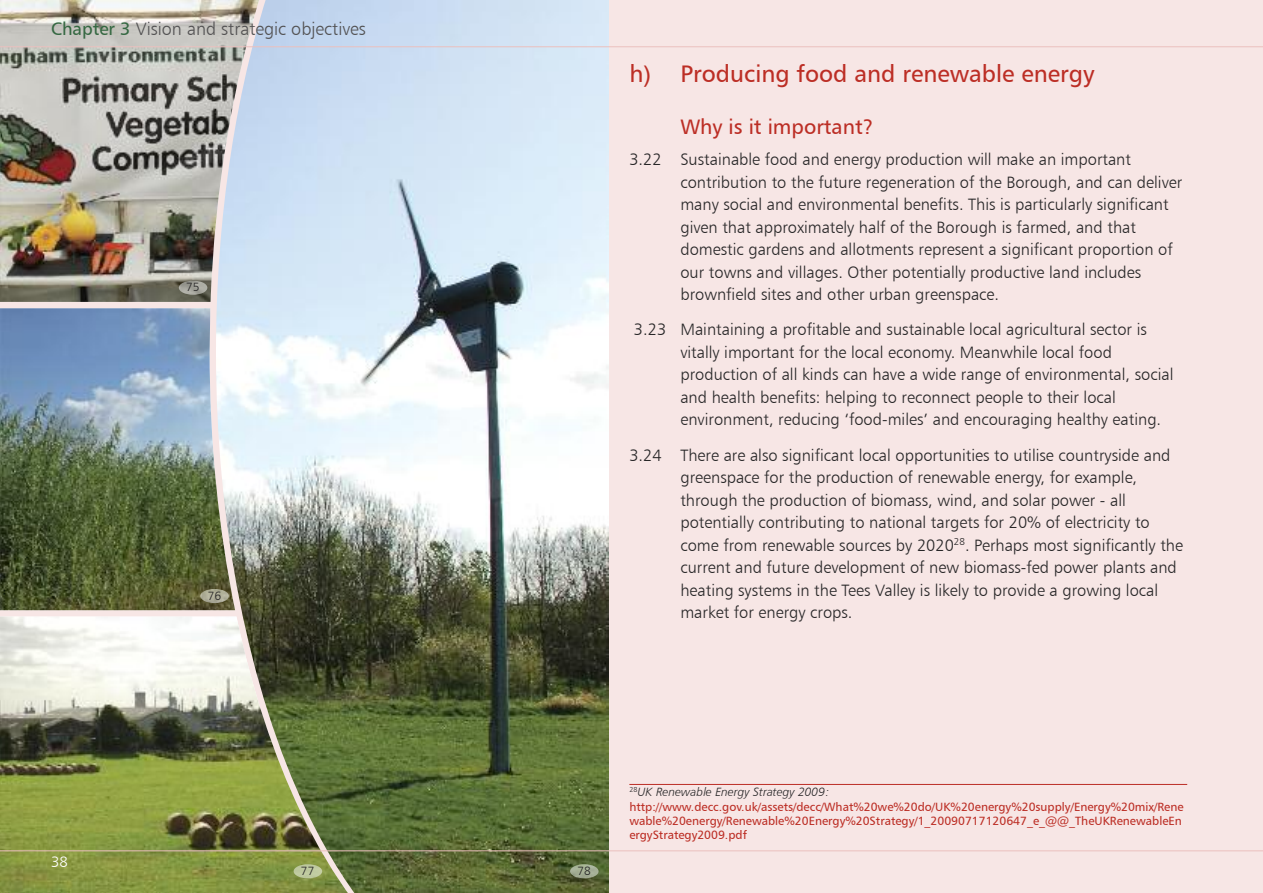
<style>
.page{position:relative;width:1263px;height:893px;background:#f7e6e5}
.page>*{position:absolute;margin:0;border:0;box-sizing:border-box;transform-origin:0 0}
.t1{font:24px "Humanist 777 BT Roman B";color:#bc2e25}
.t2{font:21px "Humanist 777 BT Roman B";color:#bc2e25}
.t3{font:18px "Humanist 777 BT Light B";color:#525152}
.t4{font:16.5px/22.5px "Humanist 777 BT Light B";color:#272627}
.t5{font:15px "Humanist 777 BT Light B";color:#fff}
.t6{font:12px/14.4px "Humanist 777 BT Roman B";color:#bc2e25}
.t7{font:12px "Humanist 777 BT Light Italic B";color:#272627}
.t8{font:12px "Humanist 777 BT Light B";color:#272627}
.s1{font-family:"Humanist 777 BT Roman B";color:#356842}
</style>
<div class="page">
<img style="left:378px;top:0;width:230px;height:893px">
<svg style="left:0;top:0;width:378px;height:617px"></svg>
<svg style="left:260px;top:0;width:32px;height:302px;fill:#c7dbf3"></svg>
<img style="left:0;top:0;width:260px;height:302px">
<img style="left:0;top:308px;width:235px;height:302px">
<svg style="left:348px;top:617px;width:30px;height:276px"></svg>
<img style="left:0;top:617px;width:348px;height:276px">
<hr style="left:629px;top:784px;width:558px;height:1px;background:#bc2e25">
<hr style="left:0;top:850px;width:1263px;height:1px;background:#ebc0be">
<hr style="left:0;top:46px;width:1263px;height:1px;background:#ebc0be">
<img style="left:179px;top:281px;width:28px;height:14px">
<img style="left:200px;top:589px;width:29px;height:14px">
<img style="left:570px;top:864px;width:29px;height:14px">
<img style="left:294px;top:864px;width:28px;height:14px">
<p class="t3" style="left:51px;top:18px;width:316px"><span class="s1">Chapter 3</span> Vision and strategic objectives</p>
<p class="t8" style="left:186px;top:280px;width:15px">75</p>
<p class="t8" style="left:208px;top:588px;width:15px">76</p>
<h1 class="t1" style="left:629px;top:59px;width:467px">h) Producing food and renewable energy</h1>
<p class="t2" style="left:680px;top:114px;width:195px">Why is it important?</p>
<p class="t4" style="left:680px;top:148px;width:503px;text-indent:-51px">3.22 Sustainable food and energy production will make an important contribution to the future regeneration of the Borough, and can deliver many social and environmental benefits. This is particularly significant given that approximately half of the Borough is farmed, and that domestic gardens and allotments represent a significant proportion of our towns and villages. Other potentially productive land includes brownfield sites and other urban greenspace.</p>
<p class="t4" style="left:680px;top:318px;width:495px;text-indent:-46px">3.23 Maintaining a profitable and sustainable local agricultural sector is vitally important for the local economy. Meanwhile local food production of all kinds can have a wide range of environmental, social and health benefits: helping to reconnect people to their local environment, reducing ‘food-miles’ and encouraging healthy eating.</p>
<p class="t4" style="left:680px;top:443px;width:504px;text-indent:-51px">3.24 There are also significant local opportunities to utilise countryside and greenspace for the production of renewable energy, for example, through the production of biomass, wind, and solar power - all potentially contributing to national targets for 20% of electricity to come from renewable sources by 2020<sup>28</sup>. Perhaps most significantly the current and future development of new biomass-fed power plants and heating systems in the Tees Valley is likely to provide a growing local market for energy crops.</p>
<p class="t5" style="left:51px;top:852px;width:18px">38</p>
<p class="t8" style="left:301px;top:863px;width:15px">77</p>
<p class="t8" style="left:577px;top:863px;width:15px">78</p>
<p class="t7" style="left:629px;top:785px;width:202px"><sup>28</sup>UK Renewable Energy Strategy 2009:</p>
<p class="t6" style="left:629px;top:799px;width:556px">http://www.decc.gov.uk/assets/decc/What%20we%20do/UK%20energy%20supply/Energy%20mix/Rene wable%20energy/Renewable%20Energy%20Strategy/1_20090717120647_e_@@_TheUKRenewableEn ergyStrategy2009.pdf</p>
</div>
